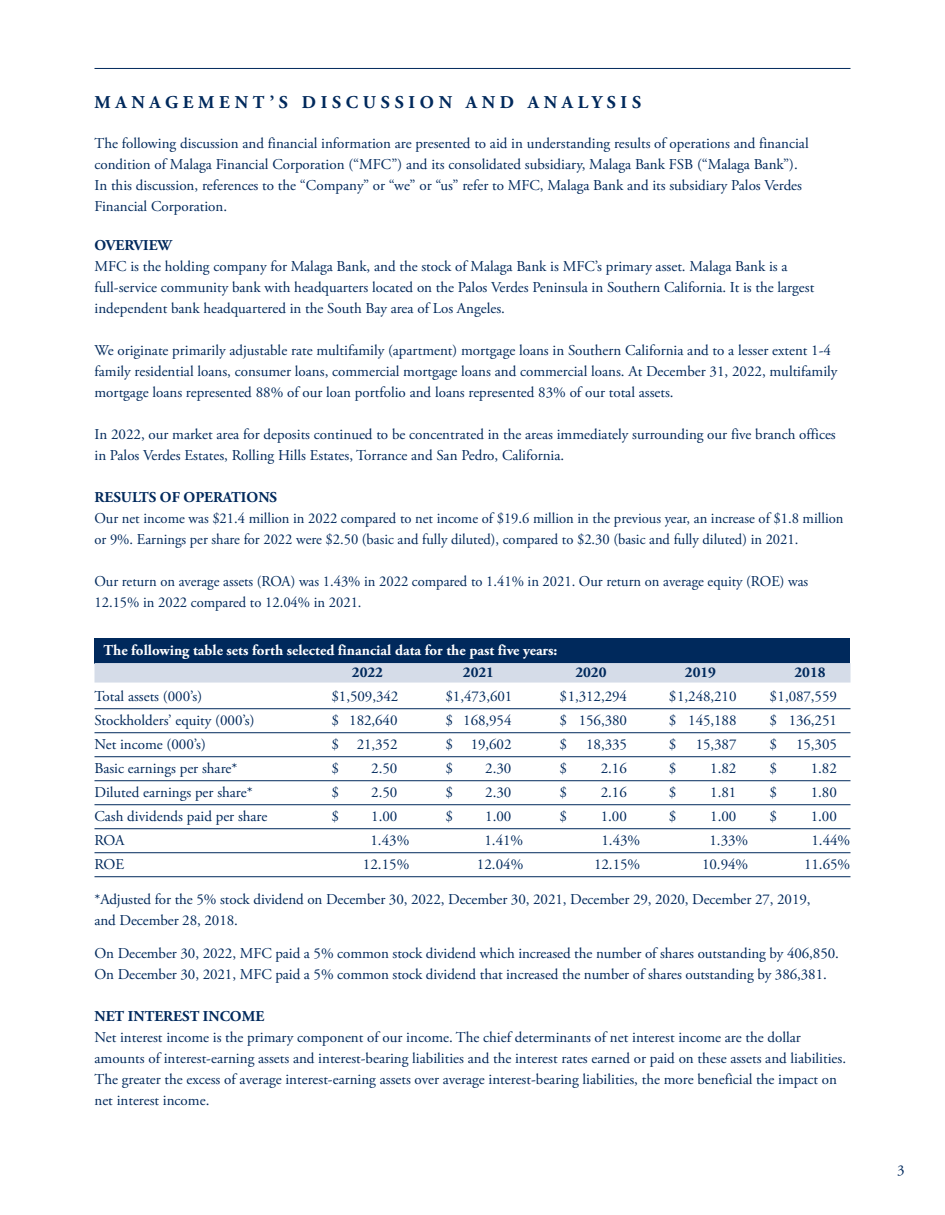
<style>
.page{position:relative;width:945px;height:1215px;background:#fff}
.page>*{position:absolute;margin:0;border:0;box-sizing:border-box;transform-origin:0 0}
.t1{font:700 18px "Adobe Garamond Pro";letter-spacing:.26em;color:#00295c}
.t2{font:15px/21px "Adobe Garamond Pro";color:#00295c}
.t3{font:700 15px "Adobe Garamond Pro";color:#fff}
.t4{font:700 15px "Adobe Garamond Pro";color:#00295c}
</style>
<div class="page">
<div style="left:94px;top:638px;width:756px;height:26px;background:#00295c"></div>
<hr style="left:94px;top:68px;width:756px;height:1px;background:#00295c">
<div style="left:94px;top:663px;width:756px;height:20px;background:#d5dce8"></div>
<hr style="left:94px;top:708px;width:756px;height:1px;background:#00295c">
<hr style="left:94px;top:732px;width:756px;height:1px;background:#00295c">
<hr style="left:94px;top:756px;width:756px;height:1px;background:#00295c">
<hr style="left:94px;top:780px;width:756px;height:1px;background:#00295c">
<hr style="left:94px;top:804px;width:756px;height:1px;background:#00295c">
<hr style="left:94px;top:828px;width:756px;height:1px;background:#00295c">
<hr style="left:94px;top:852px;width:756px;height:1px;background:#00295c">
<hr style="left:94px;top:876px;width:756px;height:1px;background:#00295c">
<p class="t1" style="left:94px;top:91px;width:548px">MANAGEMENT’S DISCUSSION AND ANALYSIS</p>
<p class="t2" style="left:94px;top:133px;width:716px">The following discussion and financial information are presented to aid in understanding results of operations and financial condition of Malaga Financial Corporation (“MFC”) and its consolidated subsidiary, Malaga Bank FSB (“Malaga Bank”).<br>In this discussion, references to the “Company” or “we” or “us” refer to MFC, Malaga Bank and its subsidiary Palos Verdes Financial Corporation.</p>
<p class="t4" style="left:94px;top:237px;width:79px">OVERVIEW</p>
<p class="t2" style="left:94px;top:256px;width:721px">MFC is the holding company for Malaga Bank, and the stock of Malaga Bank is MFC’s primary asset. Malaga Bank is a full-service community bank with headquarters located on the Palos Verdes Peninsula in Southern California. It is the largest independent bank headquartered in the South Bay area of Los Angeles.</p>
<p class="t2" style="left:94px;top:340px;width:745px">We originate primarily adjustable rate multifamily (apartment) mortgage loans in Southern California and to a lesser extent 1-4 family residential loans, consumer loans, commercial mortgage loans and commercial loans. At December 31, 2022, multifamily mortgage loans represented 88% of our loan portfolio and loans represented 83% of our total assets.</p>
<p class="t2" style="left:94px;top:424px;width:743px">In 2022, our market area for deposits continued to be concentrated in the areas immediately surrounding our five branch offices in Palos Verdes Estates, Rolling Hills Estates, Torrance and San Pedro, California.</p>
<p class="t4" style="left:94px;top:489px;width:184px">RESULTS OF OPERATIONS</p>
<p class="t2" style="left:94px;top:508px;width:750px">Our net income was $21.4 million in 2022 compared to net income of $19.6 million in the previous year, an increase of $1.8 million or 9%. Earnings per share for 2022 were $2.50 (basic and fully diluted), compared to $2.30 (basic and fully diluted) in 2021.</p>
<p class="t2" style="left:94px;top:571px;width:715px">Our return on average assets (ROA) was 1.43% in 2022 compared to 1.41% in 2021. Our return on average equity (ROE) was<br>12.15% in 2022 compared to 12.04% in 2021.</p>
<p class="t3" style="left:104px;top:641px;width:455px">The following table sets forth selected financial data for the past five years:</p>
<p class="t4" style="left:352px;top:664px;width:33px">2022</p>
<p class="t4" style="left:463px;top:664px;width:33px">2021</p>
<p class="t4" style="left:575px;top:664px;width:33px">2020</p>
<p class="t4" style="left:685px;top:664px;width:33px">2019</p>
<p class="t4" style="left:794px;top:664px;width:33px">2018</p>
<p class="t2" style="left:94px;top:686px;width:109px">Total assets (000’s)</p>
<p class="t2" style="left:331px;top:686px;width:68px">$1,509,342</p>
<p class="t2" style="left:445px;top:686px;width:68px">$1,473,601</p>
<p class="t2" style="left:559px;top:686px;width:69px">$1,312,294</p>
<p class="t2" style="left:669px;top:686px;width:69px">$1,248,210</p>
<p class="t2" style="left:769px;top:686px;width:69px">$1,087,559</p>
<p class="t2" style="left:94px;top:710px;width:162px">Stockholders’ equity (000’s)</p>
<p class="t2" style="left:331px;top:710px;width:68px">$ 182,640</p>
<p class="t2" style="left:445px;top:710px;width:68px">$ 168,954</p>
<p class="t2" style="left:559px;top:710px;width:69px">$ 156,380</p>
<p class="t2" style="left:669px;top:710px;width:69px">$ 145,188</p>
<p class="t2" style="left:769px;top:710px;width:69px">$ 136,251</p>
<p class="t2" style="left:94px;top:734px;width:113px">Net income (000’s)</p>
<p class="t2" style="left:331px;top:734px;width:68px">$ 21,352</p>
<p class="t2" style="left:445px;top:734px;width:68px">$ 19,602</p>
<p class="t2" style="left:559px;top:734px;width:9px">$</p>
<p class="t2" style="left:586px;top:734px;width:42px">18,335</p>
<p class="t2" style="left:669px;top:734px;width:9px">$</p>
<p class="t2" style="left:696px;top:734px;width:42px">15,387</p>
<p class="t2" style="left:769px;top:734px;width:9px">$</p>
<p class="t2" style="left:796px;top:734px;width:42px">15,305</p>
<p class="t2" style="left:94px;top:758px;width:144px">Basic earnings per share*</p>
<p class="t2" style="left:331px;top:758px;width:9px">$</p>
<p class="t2" style="left:371px;top:758px;width:28px">2.50</p>
<p class="t2" style="left:445px;top:758px;width:9px">$</p>
<p class="t2" style="left:485px;top:758px;width:28px">2.30</p>
<p class="t2" style="left:559px;top:758px;width:9px">$</p>
<p class="t2" style="left:601px;top:758px;width:28px">2.16</p>
<p class="t2" style="left:669px;top:758px;width:9px">$</p>
<p class="t2" style="left:710px;top:758px;width:28px">1.82</p>
<p class="t2" style="left:769px;top:758px;width:9px">$</p>
<p class="t2" style="left:811px;top:758px;width:28px">1.82</p>
<p class="t2" style="left:94px;top:782px;width:160px">Diluted earnings per share*</p>
<p class="t2" style="left:331px;top:782px;width:9px">$</p>
<p class="t2" style="left:371px;top:782px;width:28px">2.50</p>
<p class="t2" style="left:445px;top:782px;width:9px">$</p>
<p class="t2" style="left:485px;top:782px;width:28px">2.30</p>
<p class="t2" style="left:559px;top:782px;width:9px">$</p>
<p class="t2" style="left:601px;top:782px;width:28px">2.16</p>
<p class="t2" style="left:669px;top:782px;width:9px">$</p>
<p class="t2" style="left:710px;top:782px;width:28px">1.81</p>
<p class="t2" style="left:769px;top:782px;width:9px">$</p>
<p class="t2" style="left:811px;top:782px;width:28px">1.80</p>
<p class="t2" style="left:94px;top:806px;width:174px">Cash dividends paid per share</p>
<p class="t2" style="left:331px;top:806px;width:9px">$</p>
<p class="t2" style="left:371px;top:806px;width:28px">1.00</p>
<p class="t2" style="left:445px;top:806px;width:9px">$</p>
<p class="t2" style="left:485px;top:806px;width:28px">1.00</p>
<p class="t2" style="left:559px;top:806px;width:9px">$</p>
<p class="t2" style="left:601px;top:806px;width:28px">1.00</p>
<p class="t2" style="left:669px;top:806px;width:9px">$</p>
<p class="t2" style="left:710px;top:806px;width:28px">1.00</p>
<p class="t2" style="left:769px;top:806px;width:9px">$</p>
<p class="t2" style="left:811px;top:806px;width:28px">1.00</p>
<p class="t2" style="left:94px;top:830px;width:31px">ROA</p>
<p class="t2" style="left:370px;top:830px;width:40px">1.43%</p>
<p class="t2" style="left:485px;top:830px;width:40px">1.41%</p>
<p class="t2" style="left:602px;top:830px;width:40px">1.43%</p>
<p class="t2" style="left:710px;top:830px;width:40px">1.33%</p>
<p class="t2" style="left:812px;top:830px;width:40px">1.44%</p>
<p class="t2" style="left:94px;top:854px;width:31px">ROE</p>
<p class="t2" style="left:363px;top:854px;width:48px">12.15%</p>
<p class="t2" style="left:477px;top:854px;width:48px">12.04%</p>
<p class="t2" style="left:594px;top:854px;width:48px">12.15%</p>
<p class="t2" style="left:702px;top:854px;width:48px">10.94%</p>
<p class="t2" style="left:804px;top:854px;width:48px">11.65%</p>
<p class="t2" style="left:94px;top:889px;width:718px">*Adjusted for the 5% stock dividend on December 30, 2022, December 30, 2021, December 29, 2020, December 27, 2019, and December 28, 2018.</p>
<p class="t2" style="left:94px;top:943px;width:746px">On December 30, 2022, MFC paid a 5% common stock dividend which increased the number of shares outstanding by 406,850.<br>On December 30, 2021, MFC paid a 5% common stock dividend that increased the number of shares outstanding by 386,381.</p>
<p class="t4" style="left:94px;top:1008px;width:171px">NET INTEREST INCOME</p>
<p class="t2" style="left:94px;top:1027px;width:753px">Net interest income is the primary component of our income. The chief determinants of net interest income are the dollar amounts of interest-earning assets and interest-bearing liabilities and the interest rates earned or paid on these assets and liabilities.<br>The greater the excess of average interest-earning assets over average interest-bearing liabilities, the more beneficial the impact on net interest income.</p>
<p class="t2" style="left:897px;top:1160px;width:9px">3</p>
</div>
